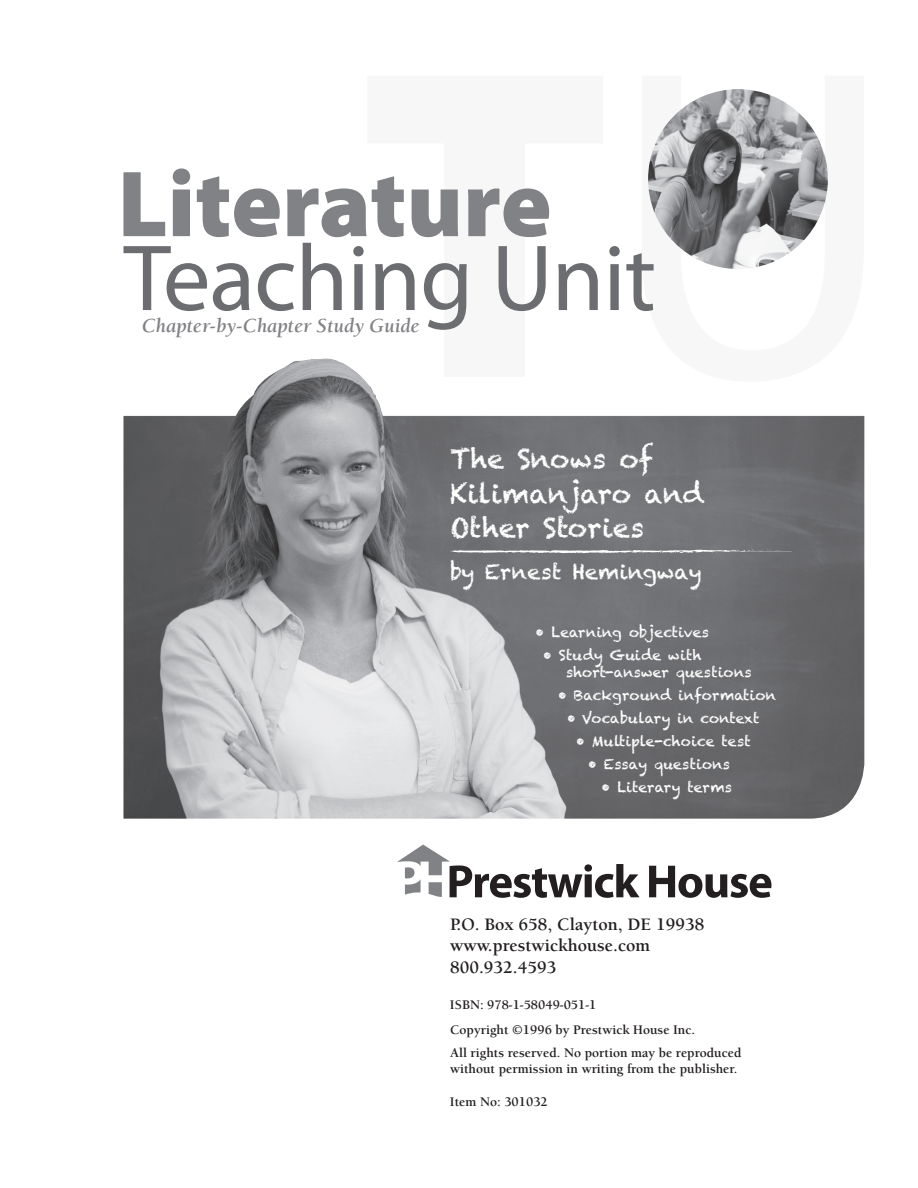
<style>
.page{position:relative;width:918px;height:1188px;background:#fff}
.page>*{position:absolute;margin:0;border:0;box-sizing:border-box;transform-origin:0 0}
.t1{font:27px/34.5px "Chalkduster";color:#fff}
.t2{font:21px "Chalkduster";color:#fff}
.t3{font:italic 700 20.4px "Berkeley";color:#808285}
.t4{font:700 18px/21.6px "Berkeley";color:#231f20}
.t5{font:14.25px/17px "Chalkduster";color:#fff}
.t6{font:700 13.5px/24.6px "Berkeley";color:#231f20}
</style>
<div class="page">
<svg style="left:123px;top:168px;width:244px;height:69px"></svg>
<svg style="left:123px;top:243px;width:519px;height:68px"></svg>
<svg style="left:642px;top:89px;width:186px;height:222px"></svg>
<svg style="left:367px;top:176px;width:236px;height:154px"></svg>
<img style="left:123px;top:358px;width:741px;height:461px">
<svg style="left:649px;top:866px;width:122px;height:32px"></svg>
<svg style="left:397px;top:845px;width:243px;height:53px"></svg>
<svg style="left:450px;top:549px;width:333px;height:5px"></svg>
<h3 class="t3" style="left:142px;top:315px;width:279px">Chapter-by-Chapter Study Guide</h3>
<h1 class="t1" style="left:450px;top:442px;width:256px">The Snows of<br>Kilimanjaro and<br>Other Stories</h1>
<h2 class="t2" style="left:450px;top:560px;width:253px">by Ernest Hemingway</h2>
<p class="t5" style="left:536px;top:623px;width:175px">• Learning objectives</p>
<p class="t5" style="left:566px;top:646px;width:187px;text-indent:-23px">• Study Guide with short-answer questions</p>
<p class="t5" style="left:558px;top:686px;width:220px">• Background information</p>
<p class="t5" style="left:567px;top:709px;width:194px">• Vocabulary in context</p>
<p class="t5" style="left:576px;top:732px;width:177px">• Multiple-choice test</p>
<p class="t5" style="left:588px;top:755px;width:144px">• Essay questions</p>
<p class="t5" style="left:602px;top:778px;width:132px">• Literary terms</p>
<h3 class="t4" style="left:450px;top:914px;width:256px">P.O. Box 658, Clayton, DE 19938 www.prestwickhouse.com<br>800.932.4593</h3>
<p class="t6" style="left:450px;top:993px;width:247px">ISBN: 978-1-58049-051-1<br>Copyright ©1996 by Prestwick House Inc.</p>
<p class="t6" style="left:450px;top:1045px;width:293px;line-height:16.2px">All rights reserved. No portion may be reproduced without permission in writing from the publisher.</p>
<p class="t6" style="left:450px;top:1090px;width:99px">Item No: 301032</p>
</div>
